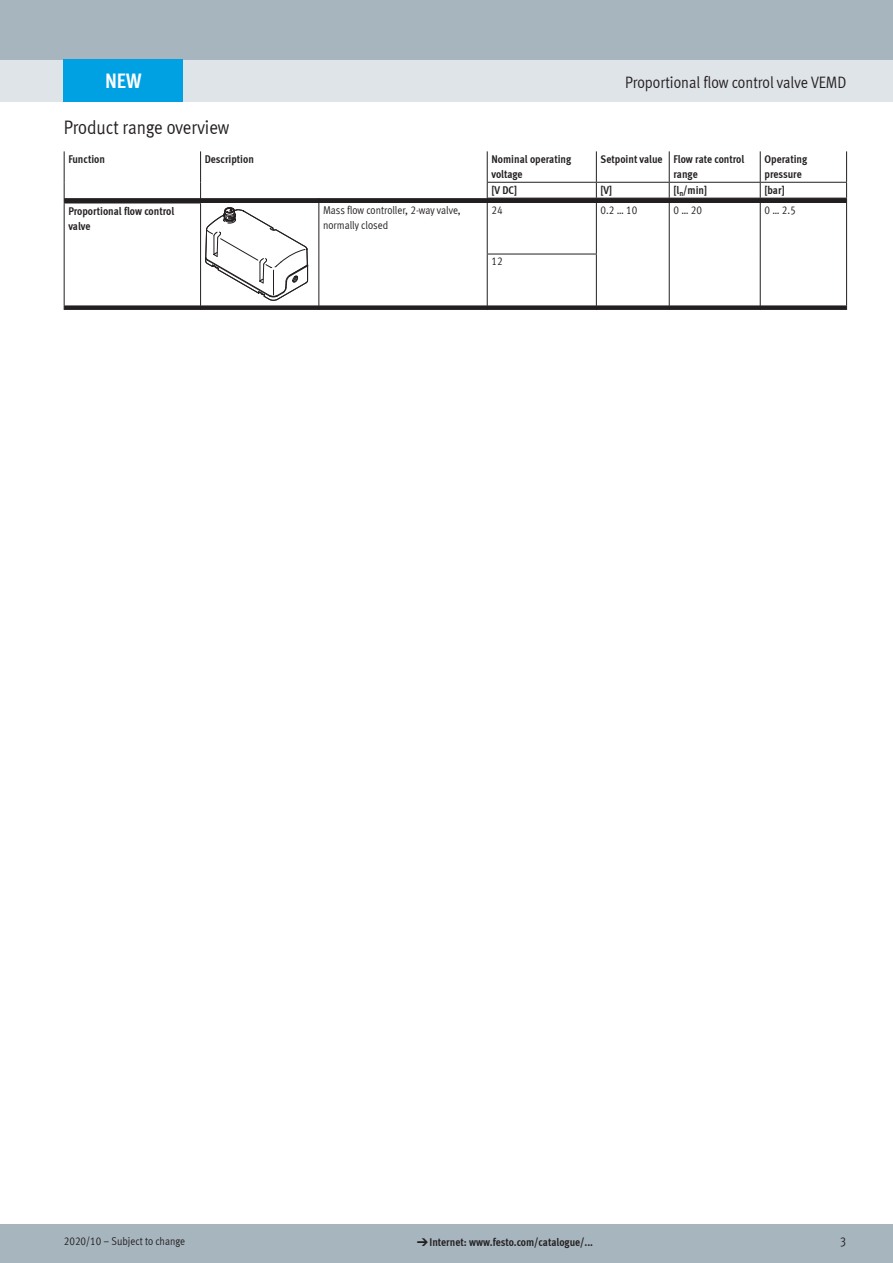
<style>
.page{position:relative;width:893px;height:1263px;background:#fff}
.page>*{position:absolute;margin:0;border:0;box-sizing:border-box;transform-origin:0 0}
.t1{font:700 21px "Meta Cond LF";color:#fff}
.t2{font:19.5px "Meta Cond LF";color:#231f20}
.t3{font:16.5px "Meta Cond LF";color:#231f20}
.t4{font:12.75px "Meta Cond LF";color:#231f20}
.t5{font:700 11.25px/15px "Meta Cond LF";color:#231f20}
.t6{font:11.25px/15px "Meta Cond LF";color:#231f20}
.s1{font-family:"Meto Pict 182";font-weight:400}
</style>
<div class="page">
<div style="left:0;top:1225px;width:893px;height:38px;background:#a7b6be"></div>
<div style="left:0;top:60px;width:893px;height:42px;background:#dfe4e8"></div>
<div style="left:0;top:0;width:893px;height:60px;background:#a7b6be"></div>
<svg style="left:65px;top:198px;width:781px;height:112px"></svg>
<hr style="left:318px;top:203px;width:1px;height:51px;background:#231f20">
<hr style="left:487px;top:203px;width:1px;height:51px;background:#231f20">
<hr style="left:596px;top:203px;width:1px;height:51px;background:#231f20">
<hr style="left:669px;top:203px;width:1px;height:51px;background:#231f20">
<hr style="left:760px;top:203px;width:1px;height:51px;background:#231f20">
<hr style="left:846px;top:203px;width:1px;height:51px;background:#231f20">
<hr style="left:318px;top:254px;width:1px;height:51px;background:#231f20">
<hr style="left:487px;top:254px;width:110px;height:1px;background:#231f20">
<hr style="left:487px;top:254px;width:1px;height:51px;background:#231f20">
<hr style="left:596px;top:254px;width:1px;height:51px;background:#231f20">
<hr style="left:669px;top:254px;width:1px;height:51px;background:#231f20">
<hr style="left:760px;top:254px;width:1px;height:51px;background:#231f20">
<hr style="left:846px;top:254px;width:1px;height:51px;background:#231f20">
<hr style="left:64px;top:151px;width:1px;height:31px;background:#231f20">
<svg style="left:64px;top:182px;width:1px;height:21px"></svg>
<hr style="left:64px;top:203px;width:137px;height:1px;background:#231f20">
<hr style="left:64px;top:203px;width:1px;height:51px;background:#231f20">
<hr style="left:64px;top:254px;width:1px;height:51px;background:#231f20">
<hr style="left:487px;top:151px;width:1px;height:31px;background:#231f20">
<hr style="left:596px;top:151px;width:1px;height:31px;background:#231f20">
<svg style="left:487px;top:183px;width:1px;height:20px"></svg>
<svg style="left:596px;top:183px;width:1px;height:20px"></svg>
<hr style="left:487px;top:198px;width:109px;height:1px;background:#231f20">
<hr style="left:596px;top:198px;width:73px;height:1px;background:#231f20">
<hr style="left:669px;top:151px;width:1px;height:31px;background:#231f20">
<hr style="left:760px;top:151px;width:1px;height:31px;background:#231f20">
<hr style="left:846px;top:151px;width:1px;height:31px;background:#231f20">
<svg style="left:669px;top:183px;width:1px;height:20px"></svg>
<svg style="left:760px;top:183px;width:1px;height:20px"></svg>
<svg style="left:846px;top:183px;width:1px;height:20px"></svg>
<hr style="left:669px;top:198px;width:91px;height:1px;background:#231f20">
<hr style="left:760px;top:198px;width:87px;height:1px;background:#231f20">
<hr style="left:487px;top:182px;width:109px;height:1px;background:#231f20">
<hr style="left:596px;top:182px;width:73px;height:1px;background:#231f20">
<hr style="left:669px;top:182px;width:91px;height:1px;background:#231f20">
<hr style="left:760px;top:182px;width:87px;height:1px;background:#231f20">
<hr style="left:200px;top:151px;width:1px;height:31px;background:#231f20">
<svg style="left:200px;top:182px;width:109px;height:128px"></svg>
<div style="left:64px;top:60px;width:119px;height:42px;background:#00a1e3"></div>
<h1 class="t1" style="left:105px;top:67px;width:38px">NEW</h1>
<h3 class="t3" style="left:625px;top:72px;width:223px">Proportional flow control valve VEMD</h3>
<h2 class="t2" style="left:64px;top:116px;width:167px">Product range overview</h2>
<p class="t5" style="left:68px;top:151px;width:38px">Function</p>
<p class="t5" style="left:205px;top:151px;width:51px">Description</p>
<p class="t5" style="left:491px;top:151px;width:81px">Nominal operating voltage</p>
<p class="t5" style="left:673px;top:151px;width:72px;text-indent:-73px">Setpoint value Flow rate control range</p>
<p class="t5" style="left:764px;top:151px;width:44px">Operating pressure</p>
<p class="t5" style="left:491px;top:182px;width:27px">[V DC]</p>
<p class="t5" style="left:601px;top:182px;width:13px">[V]</p>
<p class="t5" style="left:673px;top:182px;width:35px">[l<sub>n</sub>/min]</p>
<p class="t5" style="left:764px;top:182px;width:22px">[bar]</p>
<p class="t5" style="left:68px;top:203px;width:107px">Proportional flow control valve</p>
<p class="t6" style="left:323px;top:202px;width:139px">Mass flow controller, 2-way valve, normally closed</p>
<p class="t6" style="left:491px;top:202px;width:13px">24</p>
<p class="t6" style="left:601px;top:202px;width:38px">0.2 … 10</p>
<p class="t6" style="left:673px;top:202px;width:30px">0…20</p>
<p class="t6" style="left:764px;top:202px;width:33px">0…2.5</p>
<p class="t6" style="left:491px;top:253px;width:13px">12</p>
<p class="t6" style="left:64px;top:1233px;width:123px">2020/10 – Subject to change</p>
<p class="t5" style="left:417px;top:1234px;width:178px"><span class="s1">d</span>Internet: www.festo.com/catalogue/...</p>
<p class="t4" style="left:840px;top:1234px;width:8px">3</p>
</div>
